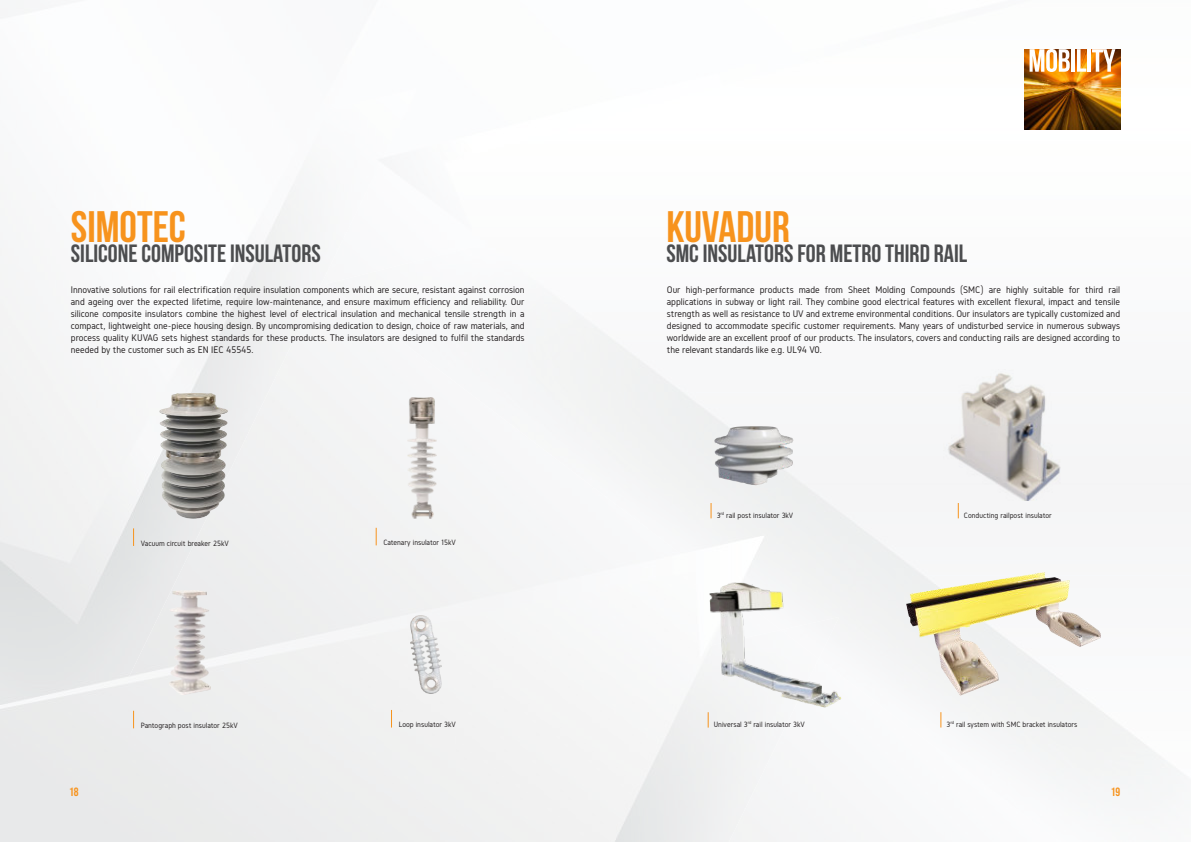
<style>
.page{position:relative;width:1191px;height:842px;background:#fff}
.page>*{position:absolute;margin:0;border:0;box-sizing:border-box;transform-origin:0 0}
.t1{font:44px "Bebas Neue";color:#f7931d}
.t2{font:25px "Bebas Neue";color:#4c4d4f}
.t3{font:12px "Bebas Neue";color:#f7931d}
.t4{font:10px/12px "Gidole";color:#231f20;text-align:justify}
.t5{font:8px "Gidole";color:#231f20}
</style>
<div class="page">
<img style="left:0;top:12px;width:1191px;height:830px">
<img style="left:714px;top:425px;width:80px;height:62px">
<svg style="left:957px;top:503px;width:1px;height:15px"></svg>
<img style="left:912px;top:369px;width:167px;height:131px">
<img style="left:906px;top:572px;width:194px;height:123px">
<img style="left:703px;top:578px;width:140px;height:134px">
<svg style="left:710px;top:503px;width:1px;height:15px"></svg>
<svg style="left:707px;top:712px;width:1px;height:16px"></svg>
<svg style="left:940px;top:712px;width:1px;height:15px"></svg>
<img style="left:1024px;top:49px;width:96px;height:81px">
<svg style="left:1029px;top:49px;width:40px;height:23px"></svg>
<hr style="left:1071px;top:49px;width:4px;height:23px;background:#fff">
<svg style="left:1077px;top:49px;width:9px;height:23px"></svg>
<hr style="left:1087px;top:49px;width:4px;height:23px;background:#fff">
<svg style="left:1092px;top:49px;width:23px;height:23px"></svg>
<img style="left:410px;top:616px;width:31px;height:78px">
<img style="left:407px;top:397px;width:29px;height:122px">
<svg style="left:391px;top:710px;width:1px;height:17px"></svg>
<svg style="left:376px;top:528px;width:1px;height:17px"></svg>
<img style="left:169px;top:591px;width:41px;height:103px">
<svg style="left:133px;top:528px;width:1px;height:18px"></svg>
<svg style="left:133px;top:711px;width:1px;height:17px"></svg>
<img style="left:153px;top:393px;width:75px;height:130px">
<h1 class="t1" style="left:71px;top:208px;width:116px">SIMOTEC</h1>
<h2 class="t2" style="left:71px;top:243px;width:251px">SILICONE COMPOSITE INSULATORS</h2>
<p class="t4" style="left:71px;top:285px;width:455px">Innovative solutions for rail electrification require insulation components which are secure, resistant against corrosion and ageing over the expected lifetime, require low-maintenance, and ensure maximum efficiency and reliability. Our silicone composite insulators combine the highest level of electrical insulation and mechanical tensile strength in a compact, lightweight one-piece housing design. By uncompromising dedication to design, choice of raw materials, and process quality KUVAG sets highest standards for these products. The insulators are designed to fulfil the standards needed by the customer such as EN IEC 45545.</p>
<p class="t5" style="left:141px;top:540px;width:90px">Vacuum circuit breaker 25kV</p>
<p class="t5" style="left:383px;top:540px;width:74px">Catenary insulator 15kV</p>
<p class="t5" style="left:141px;top:723px;width:99px">Pantograph post insulator 25kV</p>
<p class="t5" style="left:399px;top:722px;width:59px">Loop insulator 3kV</p>
<h1 class="t1" style="left:666px;top:208px;width:125px">KUVADUR</h1>
<h2 class="t2" style="left:666px;top:243px;width:302px">SMC INSULATORS FOR METRO THIRD RAIL</h2>
<p class="t4" style="left:667px;top:285px;width:455px">Our high-performance products made from Sheet Molding Compounds (SMC) are highly suitable for third rail applications in subway or light rail. They combine good electrical features with excellent flexural, impact and tensile strength as well as resistance to UV and extreme environmental conditions. Our insulators are typically customized and designed to accommodate specific customer requirements. Many years of undisturbed service in numerous subways worldwide are an excellent proof of our products. The insulators, covers and conducting rails are designed according to the relevant standards like e.g. UL94 V0.</p>
<p class="t5" style="left:716px;top:512px;width:78px">3<sup>rd</sup> rail post insulator 3kV</p>
<p class="t5" style="left:964px;top:512px;width:89px">Conducting railpost insulator</p>
<p class="t5" style="left:714px;top:722px;width:93px">Universal 3<sup>rd</sup> rail insulator 3kV</p>
<p class="t5" style="left:946px;top:722px;width:132px">3<sup>rd</sup> rail system with SMC bracket insulators</p>
<p class="t3" style="left:69px;top:787px;width:11px">18</p>
<p class="t3" style="left:1110px;top:787px;width:11px">19</p>
</div>
